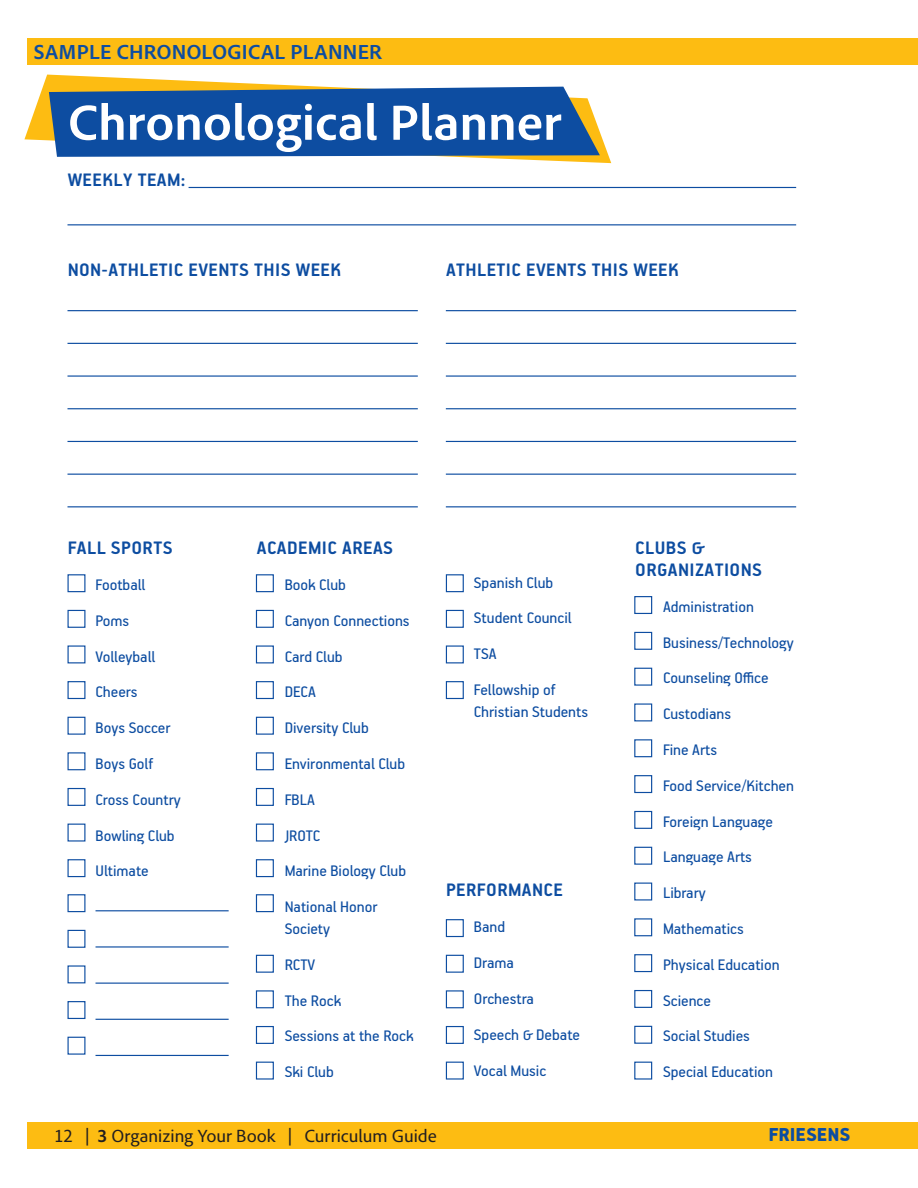
<style>
.page{position:relative;width:918px;height:1188px;background:#fff}
.page>*{position:absolute;margin:0;border:0;box-sizing:border-box;transform-origin:0 0}
.t1{font:700 51px "Adobe Clean";color:#fff}
.t2{font:700 21px "Adobe Clean";color:#0d4da1}
.t3{font:900 21px "PF Handbook Pro";color:#0d4da1}
.Sub_Head_1{font:700 20.25px/21.8px "PF Handbook Pro";letter-spacing:.02em;color:#0d4da1}
.t4{font:18px "Adobe Clean";color:#231f20}
.Sub_Head_2{font:17.1px/21.8px "PF Handbook Pro";color:#0d4da1}
.s1{font-weight:700}
</style>
<div class="page">
<div style="left:27px;top:1122px;width:891px;height:27px;background:#fdbc12"></div>
<div style="left:27px;top:38px;width:891px;height:27px;background:#fdbc12"></div>
<hr style="left:189px;top:187px;width:607px;height:1px;background:#0d4da1">
<hr style="left:68px;top:224px;width:728px;height:1px;background:#0d4da1">
<hr style="left:68px;top:310px;width:350px;height:1px;background:#0d4da1">
<hr style="left:68px;top:343px;width:350px;height:1px;background:#0d4da1">
<hr style="left:68px;top:375px;width:350px;height:2px;background:#0d4da1">
<hr style="left:68px;top:408px;width:350px;height:1px;background:#0d4da1">
<hr style="left:68px;top:441px;width:350px;height:1px;background:#0d4da1">
<hr style="left:68px;top:474px;width:350px;height:1px;background:#0d4da1">
<hr style="left:68px;top:506px;width:350px;height:1px;background:#0d4da1">
<hr style="left:446px;top:310px;width:350px;height:1px;background:#0d4da1">
<hr style="left:446px;top:343px;width:350px;height:1px;background:#0d4da1">
<hr style="left:446px;top:375px;width:350px;height:2px;background:#0d4da1">
<hr style="left:446px;top:408px;width:350px;height:1px;background:#0d4da1">
<hr style="left:446px;top:441px;width:350px;height:1px;background:#0d4da1">
<hr style="left:446px;top:474px;width:350px;height:1px;background:#0d4da1">
<hr style="left:446px;top:506px;width:350px;height:1px;background:#0d4da1">
<hr style="left:96px;top:910px;width:133px;height:1px;background:#0d4da1">
<hr style="left:96px;top:946px;width:133px;height:2px;background:#0d4da1">
<hr style="left:96px;top:983px;width:133px;height:1px;background:#0d4da1">
<hr style="left:96px;top:1019px;width:133px;height:1px;background:#0d4da1">
<hr style="left:96px;top:1055px;width:133px;height:1px;background:#0d4da1">
<div style="left:67px;top:574px;width:18px;height:18px;border:1px solid #0d4da1"></div>
<div style="left:67px;top:610px;width:18px;height:18px;border:1px solid #0d4da1"></div>
<div style="left:67px;top:681px;width:18px;height:18px;border:1px solid #0d4da1"></div>
<div style="left:67px;top:788px;width:18px;height:18px;border:1px solid #0d4da1"></div>
<div style="left:67px;top:859px;width:18px;height:18px;border:1px solid #0d4da1"></div>
<div style="left:67px;top:894px;width:18px;height:18px;border:1px solid #0d4da1"></div>
<div style="left:67px;top:930px;width:18px;height:18px;border:1px solid #0d4da1"></div>
<div style="left:67px;top:1001px;width:18px;height:18px;border:1px solid #0d4da1"></div>
<div style="left:256px;top:574px;width:18px;height:18px;border:1px solid #0d4da1"></div>
<div style="left:256px;top:610px;width:18px;height:18px;border:1px solid #0d4da1"></div>
<div style="left:256px;top:645px;width:18px;height:18px;border:1px solid #0d4da1"></div>
<div style="left:256px;top:681px;width:18px;height:18px;border:1px solid #0d4da1"></div>
<div style="left:256px;top:717px;width:18px;height:18px;border:1px solid #0d4da1"></div>
<div style="left:256px;top:752px;width:18px;height:18px;border:1px solid #0d4da1"></div>
<div style="left:256px;top:788px;width:18px;height:18px;border:1px solid #0d4da1"></div>
<div style="left:256px;top:824px;width:18px;height:18px;border:1px solid #0d4da1"></div>
<div style="left:256px;top:859px;width:18px;height:18px;border:1px solid #0d4da1"></div>
<div style="left:256px;top:894px;width:18px;height:18px;border:1px solid #0d4da1"></div>
<div style="left:256px;top:955px;width:18px;height:18px;border:1px solid #0d4da1"></div>
<div style="left:256px;top:990px;width:18px;height:18px;border:1px solid #0d4da1"></div>
<div style="left:256px;top:1026px;width:18px;height:18px;border:1px solid #0d4da1"></div>
<div style="left:256px;top:1062px;width:18px;height:18px;border:1px solid #0d4da1"></div>
<div style="left:446px;top:574px;width:18px;height:18px;border:1px solid #0d4da1"></div>
<div style="left:446px;top:610px;width:18px;height:18px;border:1px solid #0d4da1"></div>
<div style="left:446px;top:645px;width:18px;height:18px;border:1px solid #0d4da1"></div>
<div style="left:446px;top:681px;width:18px;height:18px;border:1px solid #0d4da1"></div>
<div style="left:446px;top:919px;width:18px;height:18px;border:1px solid #0d4da1"></div>
<div style="left:446px;top:955px;width:18px;height:18px;border:1px solid #0d4da1"></div>
<div style="left:446px;top:990px;width:18px;height:18px;border:1px solid #0d4da1"></div>
<div style="left:446px;top:1026px;width:18px;height:18px;border:1px solid #0d4da1"></div>
<div style="left:446px;top:1062px;width:18px;height:18px;border:1px solid #0d4da1"></div>
<div style="left:634px;top:596px;width:18px;height:18px;border:1px solid #0d4da1"></div>
<div style="left:634px;top:632px;width:18px;height:18px;border:1px solid #0d4da1"></div>
<div style="left:634px;top:668px;width:18px;height:18px;border:1px solid #0d4da1"></div>
<div style="left:634px;top:703px;width:18px;height:18px;border:1px solid #0d4da1"></div>
<div style="left:634px;top:739px;width:18px;height:18px;border:1px solid #0d4da1"></div>
<div style="left:634px;top:775px;width:18px;height:18px;border:1px solid #0d4da1"></div>
<div style="left:634px;top:811px;width:18px;height:18px;border:1px solid #0d4da1"></div>
<div style="left:634px;top:847px;width:18px;height:18px;border:1px solid #0d4da1"></div>
<div style="left:634px;top:883px;width:18px;height:18px;border:1px solid #0d4da1"></div>
<div style="left:634px;top:918px;width:18px;height:18px;border:1px solid #0d4da1"></div>
<div style="left:634px;top:954px;width:18px;height:18px;border:1px solid #0d4da1"></div>
<div style="left:634px;top:990px;width:18px;height:18px;border:1px solid #0d4da1"></div>
<div style="left:634px;top:1026px;width:18px;height:18px;border:1px solid #0d4da1"></div>
<div style="left:634px;top:1062px;width:18px;height:18px;border:1px solid #0d4da1"></div>
<svg style="left:24px;top:74px;width:587px;height:115px"></svg>
<svg style="left:41px;top:76px;width:559px;height:96px;fill:#0d4da1"></svg>
<p class="t2" style="left:34px;top:38px;width:350px">SAMPLE CHRONOLOGICAL PLANNER</p>
<p class="t1" style="left:68px;top:89px;width:496px">Chronological Planner</p>
<p class="Sub_Head_1" style="left:68px;top:169px;width:119px">WEEKLY TEAM:</p>
<p class="Sub_Head_1" style="left:68px;top:258px;width:275px">NON-ATHLETIC EVENTS THIS WEEK</p>
<p class="Sub_Head_1" style="left:446px;top:258px;width:234px">ATHLETIC EVENTS THIS WEEK</p>
<p class="Sub_Head_1" style="left:68px;top:536px;width:106px">FALL SPORTS</p>
<p class="Sub_Head_2" style="left:96px;top:573px;width:51px">Football</p>
<p class="Sub_Head_2" style="left:96px;top:609px;width:35px">Poms</p>
<p class="Sub_Head_2" style="left:96px;top:645px;width:61px">Volleyball</p>
<p class="Sub_Head_2" style="left:96px;top:681px;width:44px">Cheers</p>
<p class="Sub_Head_2" style="left:96px;top:716px;width:76px">Boys Soccer</p>
<p class="Sub_Head_2" style="left:96px;top:752px;width:59px">Boys Golf</p>
<p class="Sub_Head_2" style="left:96px;top:788px;width:87px">Cross Country</p>
<p class="Sub_Head_2" style="left:96px;top:824px;width:81px">Bowling Club</p>
<p class="Sub_Head_2" style="left:96px;top:860px;width:55px">Ultimate</p>
<p class="Sub_Head_1" style="left:257px;top:536px;width:138px">ACADEMIC AREAS</p>
<p class="Sub_Head_2" style="left:285px;top:573px;width:63px">Book Club</p>
<p class="Sub_Head_2" style="left:285px;top:609px;width:127px">Canyon Connections</p>
<p class="Sub_Head_2" style="left:285px;top:645px;width:59px">Card Club</p>
<p class="Sub_Head_2" style="left:285px;top:681px;width:33px">DECA</p>
<p class="Sub_Head_2" style="left:285px;top:716px;width:86px">Diversity Club</p>
<p class="Sub_Head_2" style="left:285px;top:752px;width:122px">Environmental Club</p>
<p class="Sub_Head_2" style="left:285px;top:788px;width:32px">FBLA</p>
<p class="Sub_Head_2" style="left:285px;top:824px;width:37px">JROTC</p>
<p class="Sub_Head_2" style="left:285px;top:860px;width:123px">Marine Biology Club</p>
<p class="Sub_Head_2" style="left:285px;top:896px;width:94px">National Honor<br>Society</p>
<p class="Sub_Head_2" style="left:285px;top:953px;width:32px">RCTV</p>
<p class="Sub_Head_2" style="left:285px;top:989px;width:58px">The Rock</p>
<p class="Sub_Head_2" style="left:285px;top:1025px;width:131px">Sessions at the Rock</p>
<p class="Sub_Head_2" style="left:285px;top:1061px;width:51px">Ski Club</p>
<p class="Sub_Head_2" style="left:474px;top:571px;width:81px">Spanish Club</p>
<p class="Sub_Head_2" style="left:474px;top:607px;width:99px">Student Council</p>
<p class="Sub_Head_2" style="left:474px;top:642px;width:24px">TSA</p>
<p class="Sub_Head_2" style="left:474px;top:678px;width:116px">Fellowship of<br>Christian Students</p>
<p class="Sub_Head_1" style="left:446px;top:879px;width:119px">PERFORMANCE</p>
<p class="Sub_Head_2" style="left:474px;top:916px;width:33px">Band</p>
<p class="Sub_Head_2" style="left:474px;top:951px;width:42px">Drama</p>
<p class="Sub_Head_2" style="left:474px;top:987px;width:62px">Orchestra</p>
<p class="Sub_Head_2" style="left:474px;top:1023px;width:108px">Speech &amp; Debate</p>
<p class="Sub_Head_2" style="left:474px;top:1059px;width:74px">Vocal Music</p>
<p class="Sub_Head_1" style="left:635px;top:536px;width:128px">CLUBS &amp;<br>ORGANIZATIONS</p>
<p class="Sub_Head_2" style="left:663px;top:595px;width:92px">Administration</p>
<p class="Sub_Head_2" style="left:663px;top:631px;width:132px">Business/Technology</p>
<p class="Sub_Head_2" style="left:663px;top:667px;width:107px">Counseling Office</p>
<p class="Sub_Head_2" style="left:663px;top:702px;width:70px">Custodians</p>
<p class="Sub_Head_2" style="left:663px;top:738px;width:56px">Fine Arts</p>
<p class="Sub_Head_2" style="left:663px;top:774px;width:133px">Food Service/Kitchen</p>
<p class="Sub_Head_2" style="left:663px;top:810px;width:111px">Foreign Language</p>
<p class="Sub_Head_2" style="left:663px;top:846px;width:90px">Language Arts</p>
<p class="Sub_Head_2" style="left:663px;top:881px;width:44px">Library</p>
<p class="Sub_Head_2" style="left:663px;top:917px;width:82px">Mathematics</p>
<p class="Sub_Head_2" style="left:663px;top:953px;width:118px">Physical Education</p>
<p class="Sub_Head_2" style="left:663px;top:989px;width:49px">Science</p>
<p class="Sub_Head_2" style="left:663px;top:1025px;width:88px">Social Studies</p>
<p class="Sub_Head_2" style="left:663px;top:1061px;width:112px">Special Education</p>
<p class="t4" style="left:54px;top:1124px;width:384px">12 | <span class="s1">3</span> Organizing Your Book | Curriculum Guide</p>
<p class="t3" style="left:768px;top:1122px;width:84px">FRIESENS</p>
</div>
